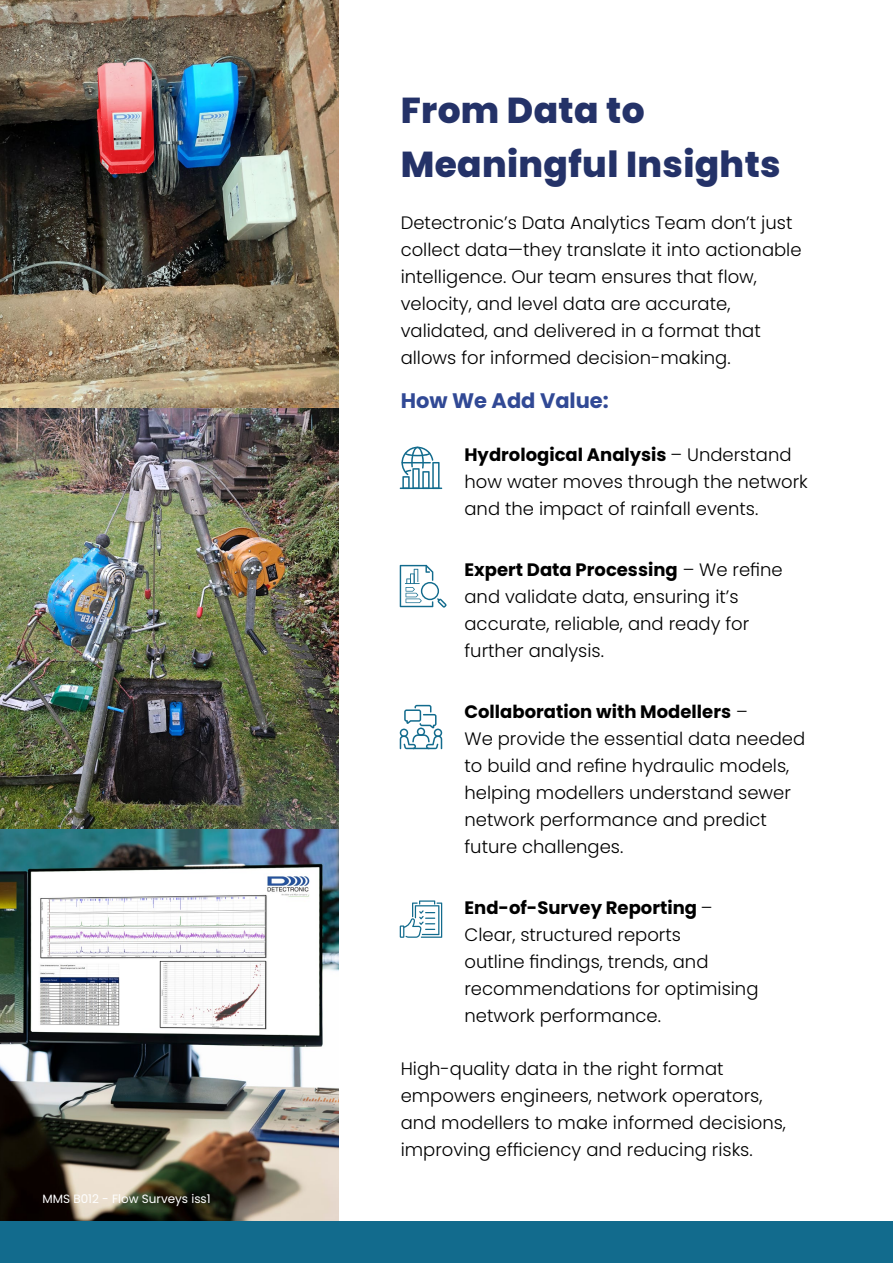
<style>
.page{position:relative;width:893px;height:1263px;background:#fff}
.page>*{position:absolute;margin:0;border:0;box-sizing:border-box;transform-origin:0 0}
.t1{font:800 36px/54px "Poppins";letter-spacing:.01em;color:#243268}
.t2{font:700 21px "Poppins";color:#314995}
.t3{font:300 18px/27px "Poppins";color:#000}
.t4{font:12px "Poppins";color:#fff}
.s1{font-weight:700}
</style>
<div class="page">
<img style="left:0;top:0;width:338px;height:408px">
<img style="left:0;top:408px;width:338px;height:421px">
<img style="left:0;top:829px;width:338px;height:392px">
<svg style="left:400px;top:705px;width:42px;height:44px"></svg>
<svg style="left:400px;top:565px;width:47px;height:43px"></svg>
<svg style="left:400px;top:900px;width:42px;height:38px"></svg>
<hr style="left:400px;top:487px;width:42px;height:2px;background:#126b8d">
<svg style="left:401px;top:447px;width:39px;height:41px"></svg>
<div style="left:0;top:1221px;width:893px;height:42px;background:#126b8d"></div>
<p class="t4" style="left:43px;top:1192px;width:170px">MMS B012 - Flow Surveys iss1</p>
<h1 class="t1" style="left:401px;top:83px;width:381px">From Data to<br>Meaningful Insights</h1>
<p class="t3" style="left:401px;top:210px;width:402px">Detectronic’s Data Analytics Team don’t just collect data—they translate it into actionable intelligence. Our team ensures that flow, velocity, and level data are accurate, validated, and delivered in a format that allows for informed decision-making.</p>
<p class="t2" style="left:401px;top:389px;width:210px">How We Add Value:</p>
<p class="t3" style="left:464px;top:441px;width:345px"><span class="s1">Hydrological Analysis</span> – Understand how water moves through the network and the impact of rainfall events.</p>
<p class="t3" style="left:464px;top:556px;width:320px"><span class="s1">Expert Data Processing</span> – We refine and validate data, ensuring it’s accurate, reliable, and ready for further analysis.</p>
<p class="t3" style="left:464px;top:698px;width:342px"><span class="s1">Collaboration with Modellers</span> –<br>We provide the essential data needed to build and refine hydraulic models, helping modellers understand sewer network performance and predict future challenges.</p>
<p class="t3" style="left:464px;top:894px;width:296px"><span class="s1">End-of-Survey Reporting</span> –<br>Clear, structured reports<br>outline findings, trends, and recommendations for optimising network performance.</p>
<p class="t3" style="left:401px;top:1055px;width:387px">High-quality data in the right format empowers engineers, network operators, and modellers to make informed decisions, improving efficiency and reducing risks.</p>
</div>
